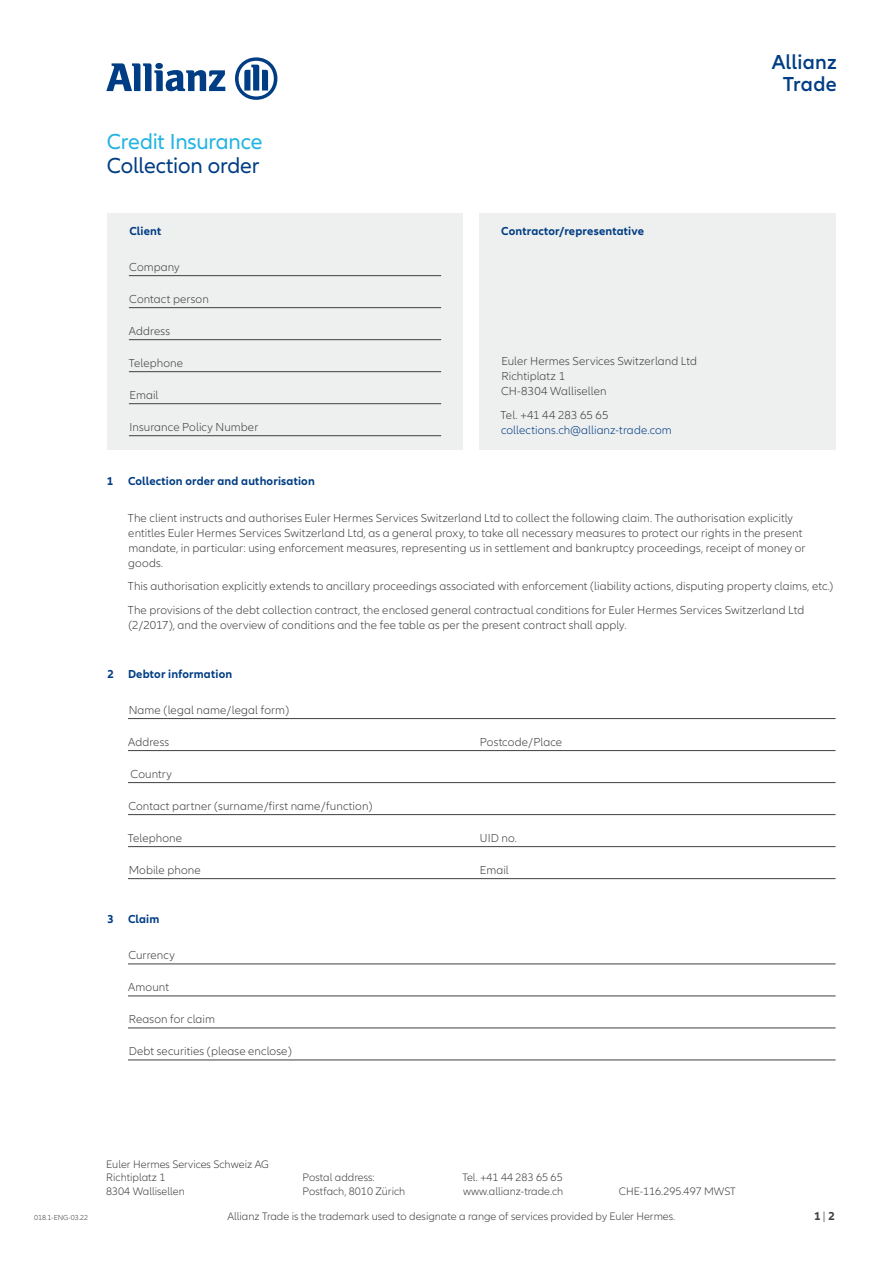
<style>
.page{position:relative;width:893px;height:1263px;background:#fff}
.page>*{position:absolute;margin:0;border:0;box-sizing:border-box;transform-origin:0 0}
.t1{font:22.5px "Allianz Neo";letter-spacing:-.01em;color:#21b4e2}
.t2{font:22.5px "Allianz Neo";letter-spacing:-.005em;color:#003d84}
.t3{font:600 21px/22.5px "Allianz Neo";letter-spacing:.01em;color:#003d84;text-align:center}
.t4{font:300 12px/15px "Allianz Neo";letter-spacing:.005em;color:#40403f}
.t5{font:700 12px "Allianz Neo";letter-spacing:.015em;color:#003d84}
.t6{font:300 12px "Allianz Neo";letter-spacing:.005em;color:#003d84}
.t7{font:700 12px "Allianz Neo";color:#40403f}
.t8{font:300 11.25px/13.5px "Allianz Neo";color:#40403f}
.t9{font:300 7.5px "Allianz Neo";color:#40403f}
.s1{font-weight:300}
</style>
<div class="page">
<div style="left:107px;top:213px;width:355px;height:236px;background:#eeefef"></div>
<div style="left:479px;top:213px;width:357px;height:236px;background:#eeefef"></div>
<hr style="left:128px;top:718px;width:708px;height:1px;background:#40403f">
<hr style="left:128px;top:750px;width:708px;height:1px;background:#40403f">
<hr style="left:128px;top:782px;width:708px;height:1px;background:#40403f">
<hr style="left:128px;top:814px;width:708px;height:1px;background:#40403f">
<hr style="left:128px;top:846px;width:708px;height:1px;background:#40403f">
<hr style="left:128px;top:878px;width:708px;height:1px;background:#40403f">
<hr style="left:128px;top:963px;width:708px;height:1px;background:#40403f">
<hr style="left:128px;top:996px;width:708px;height:1px;background:#40403f">
<hr style="left:128px;top:1028px;width:708px;height:1px;background:#40403f">
<hr style="left:128px;top:1060px;width:708px;height:1px;background:#40403f">
<hr style="left:129px;top:275px;width:312px;height:1px;background:#40403f">
<hr style="left:129px;top:307px;width:312px;height:1px;background:#40403f">
<hr style="left:129px;top:339px;width:312px;height:1px;background:#40403f">
<hr style="left:129px;top:371px;width:312px;height:1px;background:#40403f">
<hr style="left:129px;top:403px;width:312px;height:1px;background:#40403f">
<hr style="left:129px;top:435px;width:312px;height:1px;background:#40403f">
<svg style="left:106px;top:63px;width:119px;height:28px"></svg>
<svg style="left:235px;top:57px;width:42px;height:43px"></svg>
<h1 class="t1" style="left:107px;top:129px;width:157px">Credit Insurance</h1>
<h1 class="t2" style="left:107px;top:153px;width:154px">Collection order</h1>
<p class="t5" style="left:129px;top:224px;width:33px">Client</p>
<p class="t4" style="left:129px;top:260px;width:52px">Company</p>
<p class="t4" style="left:129px;top:292px;width:81px">Contact person</p>
<p class="t4" style="left:129px;top:324px;width:43px">Address</p>
<p class="t4" style="left:129px;top:356px;width:56px">Telephone</p>
<p class="t4" style="left:130px;top:388px;width:30px">Email</p>
<p class="t4" style="left:130px;top:420px;width:130px">Insurance Policy Number</p>
<p class="t5" style="left:501px;top:224px;width:144px">Contractor/representative</p>
<p class="t4" style="left:501px;top:354px;width:197px">Euler Hermes Services Switzerland Ltd<br>Richtiplatz 1<br>CH-8304 Wallisellen</p>
<p class="t4" style="left:501px;top:407px;width:109px">Tel. +41 44 283 65 65</p>
<p class="t6" style="left:501px;top:423px;width:172px">collections.ch@allianz-trade.com</p>
<h2 class="t3" style="left:772px;top:51px;width:67px">Allianz<br>Trade</h2>
<p class="t5" style="left:107px;top:474px;width:209px">1 Collection order and authorisation</p>
<p class="t4" style="left:128px;top:511px;width:679px">The client instructs and authorises Euler Hermes Services Switzerland Ltd to collect the following claim. The authorisation explicitly entitles Euler Hermes Services Switzerland Ltd, as a general proxy, to take all necessary measures to protect our rights in the present mandate, in particular: using enforcement measures, representing us in settlement and bankruptcy proceedings, receipt of money or goods.</p>
<p class="t4" style="left:128px;top:575px;width:707px;line-height:23.5px">This authorisation explicitly extends to ancillary proceedings associated with enforcement (liability actions, disputing property claims, etc.)<br>The provisions of the debt collection contract, the enclosed general contractual conditions for Euler Hermes Services Switzerland Ltd</p>
<p class="t4" style="left:128px;top:618px;width:500px">(2/2017), and the overview of conditions and the fee table as per the present contract shall apply.</p>
<p class="t5" style="left:107px;top:667px;width:126px">2 Debtor information</p>
<p class="t4" style="left:129px;top:703px;width:162px">Name (legal name/legal form)</p>
<p class="t4" style="left:128px;top:735px;width:43px">Address</p>
<p class="t4" style="left:480px;top:735px;width:84px">Postcode/Place</p>
<p class="t4" style="left:131px;top:767px;width:43px">Country</p>
<p class="t4" style="left:128px;top:799px;width:246px">Contact partner (surname/first name/function)</p>
<p class="t4" style="left:128px;top:831px;width:56px">Telephone</p>
<p class="t4" style="left:480px;top:831px;width:39px">UID no.</p>
<p class="t4" style="left:129px;top:863px;width:74px">Mobile phone</p>
<p class="t4" style="left:480px;top:863px;width:30px">Email</p>
<p class="t5" style="left:108px;top:912px;width:53px">3 Claim</p>
<p class="t4" style="left:128px;top:948px;width:48px">Currency</p>
<p class="t4" style="left:128px;top:980px;width:42px">Amount</p>
<p class="t4" style="left:129px;top:1012px;width:88px">Reason for claim</p>
<p class="t4" style="left:129px;top:1044px;width:165px">Debt securities (please enclose)</p>
<p class="t8" style="left:106px;top:1158px;width:164px">Euler Hermes Services Schweiz AG<br>Richtiplatz 1<br>8304 Wallisellen</p>
<p class="t8" style="left:303px;top:1171px;width:104px">Postal address:<br>Postfach, 8010 Zürich</p>
<p class="t8" style="left:462px;top:1171px;width:102px">Tel. +41 44 283 65 65 www.allianz-trade.ch</p>
<p class="t8" style="left:619px;top:1185px;width:118px">CHE-116.295.497 MWST</p>
<p class="t9" style="left:34px;top:1214px;width:56px">018.1-ENG-03.22</p>
<p class="t8" style="left:227px;top:1210px;width:449px">Allianz Trade is the trademark used to designate a range of services provided by Euler Hermes.</p>
<p class="t7" style="left:814px;top:1209px;width:22px">1 <span class="s1">|</span> 2</p>
</div>
